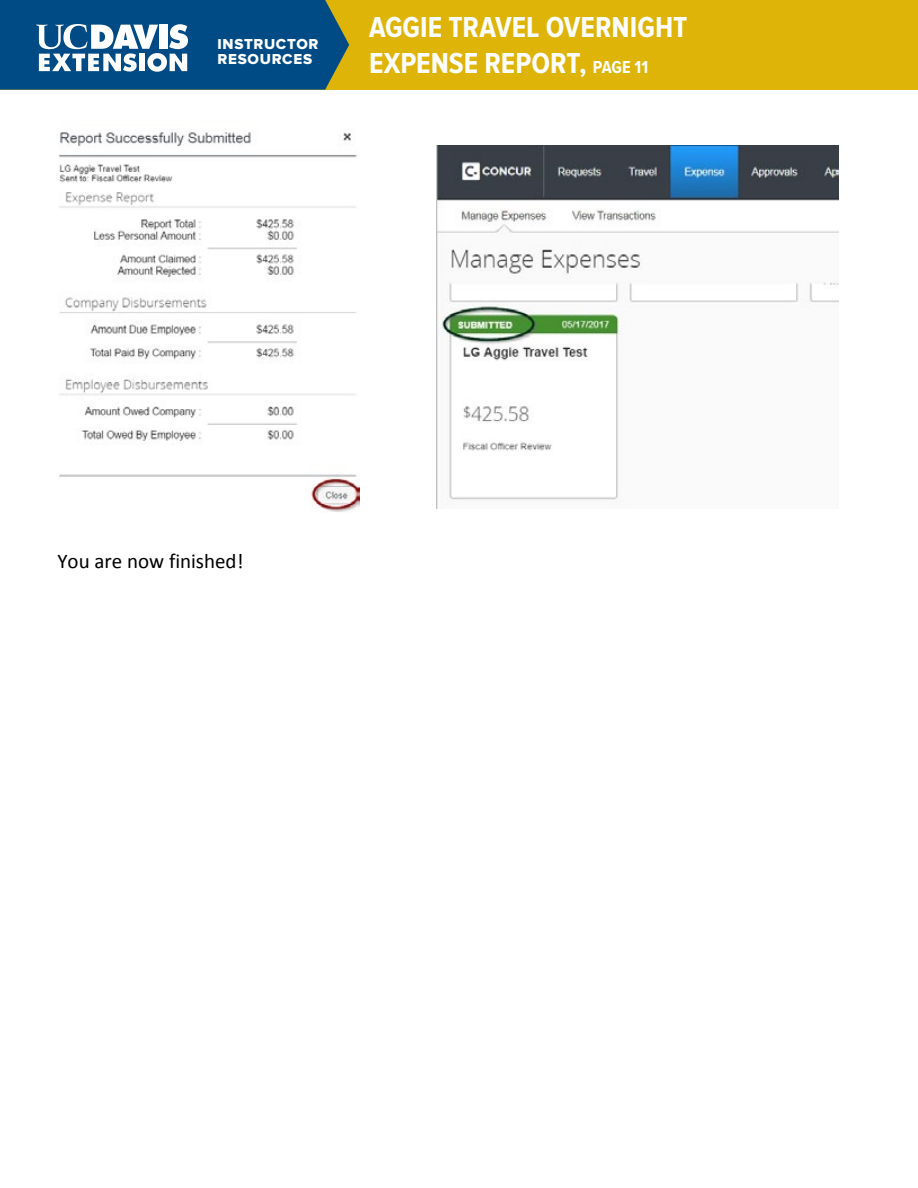
<style>
.page{position:relative;width:918px;height:1188px;background:#fff}
.page>*{position:absolute;margin:0;border:0;box-sizing:border-box;transform-origin:0 0}
.t1{font:700 30px/36px "Proxima Nova Cond";color:#fff}
.t2{font:21px "Calibri";color:#000}
.t3{font:15px/15px "Proxima Nova Extrabld";letter-spacing:.05em;color:#fff}
.s1{font-size:18px}
</style>
<div class="page">
<div style="left:0;top:0;width:918px;height:90px;background:#deb408"></div>
<svg style="left:0;top:0;width:349px;height:90px;background:#27648e"></svg>
<img style="left:437px;top:145px;width:402px;height:363px">
<img style="left:59px;top:129px;width:301px;height:383px">
<p class="t3" style="left:217px;top:38px;width:103px">INSTRUCTOR<br>RESOURCES</p>
<p class="t1" style="left:369px;top:10px;width:320px">AGGIE TRAVEL OVERNIGHT<br>EXPENSE REPORT, <span class="s1">PAGE 11</span></p>
<p class="t2" style="left:57px;top:547px;width:188px">You are now finished!</p>
</div>
